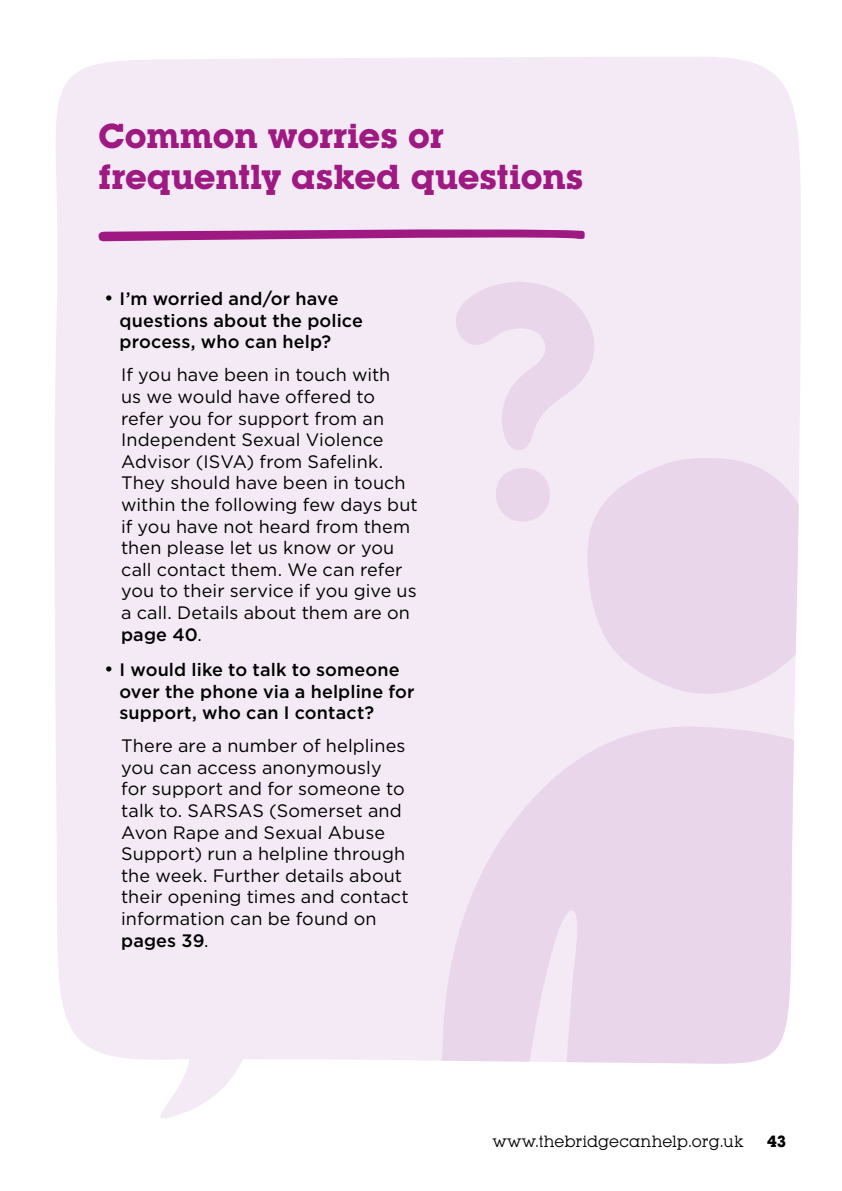
<style>
.page{position:relative;width:842px;height:1191px;background:#fff}
.page>*{position:absolute;margin:0;border:0;box-sizing:border-box;transform-origin:0 0}
.t1{font:700 34px/40.8px "Lubalin Graph IT Cby BT";letter-spacing:-.005em;color:#9e1981}
.t2{font:18px/21.6px "Gotham HTF";letter-spacing:.005em;color:#000}
.t3{font:500 18px/21.6px "Gotham HTF";letter-spacing:.01em;color:#000}
.t4{font:16px "Lubalin Graph IT Cby BT";color:#000}
.t5{font:700 16px "Lubalin Graph IT Cby BT";color:#000}
.s1{font-weight:400;font-size:20px}
.s2{font-weight:500}
</style>
<div class="page">
<div style="left:54px;top:57px;width:747px;height:1004px;background:#f4eaf5"></div>
<svg style="left:587px;top:457px;width:214px;height:240px;background:#ebdaec"></svg>
<svg style="left:441px;top:726px;width:360px;height:338px;background:#ebdaec"></svg>
<svg style="left:119px;top:1008px;width:138px;height:110px"></svg>
<svg style="left:97px;top:227px;width:488px;height:14px;background:#bf6aae"></svg>
<svg style="left:453px;top:281px;width:148px;height:169px;background:#efe1f0"></svg>
<div style="left:496px;top:468px;width:54px;height:53px;background:#e9d6ea;border-radius:50%"></div>
<h1 class="t1" style="left:98px;top:116px;width:487px">Common worries or frequently asked questions</h1>
<p class="t3" style="left:119px;top:288px;width:245px;text-indent:-15px"><span class="s1">•</span> I’m worried and/or have questions about the police process, who can help?</p>
<p class="t2" style="left:121px;top:364px;width:298px">If you have been in touch with<br>us we would have offered to refer you for support from an<br>Independent Sexual Violence<br>Advisor (ISVA) from Safelink.<br>They should have been in touch within the following few days but if you have not heard from them then please let us know or you call contact them. We can refer you to their service if you give us a call. Details about them are on <span class="s2">page 40</span>.</p>
<p class="t3" style="left:119px;top:658px;width:297px;text-indent:-15px"><span class="s1">•</span> I would like to talk to someone over the phone via a helpline for support, who can I contact?</p>
<p class="t2" style="left:121px;top:735px;width:289px">There are a number of helplines you can access anonymously for support and for someone to talk to. SARSAS (Somerset and<br>Avon Rape and Sexual Abuse<br>Support) run a helpline through the week. Further details about their opening times and contact information can be found on <span class="s2">pages 39</span>.</p>
<p class="t4" style="left:493px;top:1131px;width:252px">www.thebridgecanhelp.org.uk</p>
<p class="t5" style="left:767px;top:1131px;width:21px">43</p>
</div>
